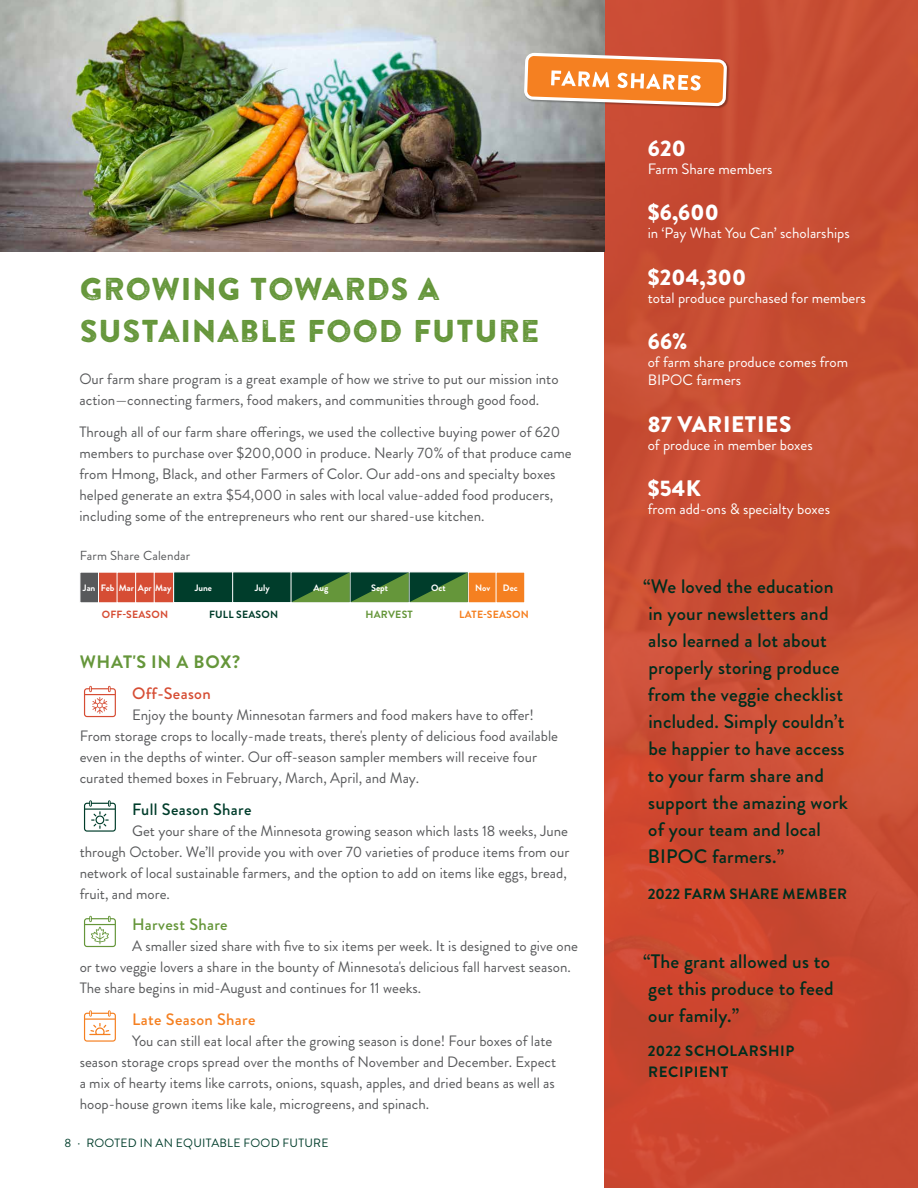
<style>
.page{position:relative;width:918px;height:1188px;background:#fff}
.page>*{position:absolute;margin:0;border:0;box-sizing:border-box;transform-origin:0 0}
.t1{font:31.5px/42px "Brandon Printed One";color:#65963a}
.t2{font:900 22.5px "Brandon Grotesque";letter-spacing:.01em;color:#fff}
.t3{font:900 22.5px "Brandon Grotesque";letter-spacing:.03em;color:#fff}
.t4{font:500 19.5px/27px "Brandon Grotesque";letter-spacing:.01em;color:#002d1d}
.t5{font:700 18px "Brandon Grotesque";letter-spacing:.04em;color:#65963a}
.t6{font:500 16.5px "Brandon Grotesque";letter-spacing:.02em;color:#003d2b}
.t7{font:500 16.5px "Brandon Grotesque";letter-spacing:.02em;color:#f58021}
.t8{font:500 16.5px "Brandon Grotesque";letter-spacing:.02em;color:#65963a}
.t9{font:500 16.5px "Brandon Grotesque";letter-spacing:.02em;color:#d64d34}
.t10{font:15px/21px "Brandon Grotesque";color:#58595b}
.t11{font:15px/18px "Brandon Grotesque";color:#fff}
.t12{font:700 15px/21px "Brandon Grotesque";letter-spacing:.03em;color:#002d1d}
.t13{font:13.05px "Brandon Grotesque";letter-spacing:.01em;color:#58595b}
.t14{font:12px "Brandon Grotesque";letter-spacing:.02em;color:#003d2b}
.t15{font:700 10.5px "Brandon Grotesque";letter-spacing:.02em;color:#f58021}
.t16{font:700 10.5px "Brandon Grotesque";letter-spacing:.02em;color:#d64d34}
.t17{font:700 10.5px "Brandon Grotesque";letter-spacing:.02em;color:#003d2b}
.t18{font:700 10.5px "Brandon Grotesque";letter-spacing:.02em;color:#65963a}
.t19{font:700 9.3px "Brandon Grotesque";color:#fff}
</style>
<div class="page">
<img style="left:604px;top:0;width:314px;height:1188px">
<img style="left:0;top:0;width:604px;height:252px">
<svg style="left:80px;top:572px;width:445px;height:31px;background:#64663e"></svg>
<div style="left:524px;top:53px;width:205px;height:55px;background:#000;opacity:.3"></div>
<svg style="left:524px;top:53px;width:203px;height:53px"></svg>
<svg style="left:84px;top:916px;width:32px;height:31px"></svg>
<svg style="left:84px;top:800px;width:32px;height:32px"></svg>
<svg style="left:84px;top:1010px;width:32px;height:32px"></svg>
<svg style="left:84px;top:686px;width:32px;height:31px"></svg>
<h1 class="t1" style="left:80px;top:268px;width:462px">GROWING TOWARDS A<br>SUSTAINABLE FOOD FUTURE</h1>
<p class="t10" style="left:79px;top:369px;width:481px">Our farm share program is a great example of how we strive to put our mission into action—connecting farmers, food makers, and communities through good food.</p>
<p class="t10" style="left:79px;top:421px;width:494px">Through all of our farm share offerings, we used the collective buying power of 620 members to purchase over $200,000 in produce. Nearly 70% of that produce came from Hmong, Black, and other Farmers of Color. Our add-ons and specialty boxes helped generate an extra $54,000 in sales with local value-added food producers, including some of the entrepreneurs who rent our shared-use kitchen.</p>
<p class="t13" style="left:80px;top:547px;width:112px">Farm Share Calendar</p>
<p class="t19" style="left:83px;top:582px;width:90px">Jan Feb Mar Apr May</p>
<p class="t19" style="left:475px;top:582px;width:17px">Nov</p>
<p class="t19" style="left:503px;top:582px;width:16px">Dec</p>
<p class="t16" style="left:102px;top:607px;width:68px">OFF-SEASON</p>
<p class="t17" style="left:209px;top:607px;width:71px">FULL SEASON</p>
<p class="t18" style="left:366px;top:607px;width:49px">HARVEST</p>
<p class="t15" style="left:459px;top:607px;width:71px">LATE-SEASON</p>
<p class="t19" style="left:195px;top:582px;width:19px">June</p>
<p class="t19" style="left:255px;top:582px;width:16px">July</p>
<p class="t19" style="left:313px;top:582px;width:16px">Aug</p>
<p class="t19" style="left:371px;top:582px;width:18px">Sept</p>
<p class="t19" style="left:431px;top:582px;width:16px">Oct</p>
<p class="t5" style="left:80px;top:649px;width:162px">WHAT'S IN A BOX?</p>
<p class="t9" style="left:132px;top:682px;width:80px">Off-Season</p>
<p class="t10" style="left:80px;top:705px;width:480px;text-indent:52px">Enjoy the bounty Minnesotan farmers and food makers have to offer!<br>From storage crops to locally-made treats, there's plenty of delicious food available even in the depths of winter. Our off-season sampler members will receive four curated themed boxes in February, March, April, and May.</p>
<p class="t6" style="left:132px;top:797px;width:121px">Full Season Share</p>
<p class="t10" style="left:80px;top:820px;width:491px;text-indent:52px">Get your share of the Minnesota growing season which lasts 18 weeks, June through October. We’ll provide you with over 70 varieties of produce items from our network of local sustainable farmers, and the option to add on items like eggs, bread, fruit, and more.</p>
<p class="t8" style="left:132px;top:913px;width:97px">Harvest Share</p>
<p class="t10" style="left:80px;top:936px;width:500px;text-indent:52px">A smaller sized share with five to six items per week. It is designed to give one or two veggie lovers a share in the bounty of Minnesota's delicious fall harvest season.<br>The share begins in mid-August and continues for 11 weeks.</p>
<p class="t7" style="left:132px;top:1007px;width:125px">Late Season Share</p>
<p class="t10" style="left:80px;top:1030px;width:478px;text-indent:52px">You can still eat local after the growing season is done! Four boxes of late season storage crops spread over the months of November and December. Expect a mix of hearty items like carrots, onions, squash, apples, and dried beans as well as hoop-house grown items like kale, microgreens, and spinach.</p>
<p class="t14" style="left:64px;top:1134px;width:266px">8 ∙ ROOTED IN AN EQUITABLE FOOD FUTURE</p>
<h2 class="t2" style="left:648px;top:132px;width:40px">620</h2>
<p class="t11" style="left:648px;top:160px;width:126px">Farm Share members</p>
<h2 class="t2" style="left:648px;top:197px;width:73px">$6,600</h2>
<p class="t11" style="left:648px;top:224px;width:204px">in ‘Pay What You Can’ scholarships</p>
<h2 class="t2" style="left:648px;top:261px;width:100px">$204,300</h2>
<p class="t11" style="left:648px;top:289px;width:220px">total produce purchased for members</p>
<h2 class="t2" style="left:648px;top:326px;width:41px">66%</h2>
<p class="t11" style="left:648px;top:353px;width:202px">of farm share produce comes from<br>BIPOC farmers</p>
<h2 class="t3" style="left:648px;top:408px;width:145px">87 VARIETIES</h2>
<p class="t11" style="left:648px;top:436px;width:167px">of produce in member boxes</p>
<h2 class="t2" style="left:648px;top:473px;width:55px">$54K</h2>
<p class="t11" style="left:648px;top:500px;width:184px">from add-ons &amp; specialty boxes</p>
<p class="t4" style="left:643px;top:573px;width:206px">“We loved the education in your newsletters and also learned a lot about properly storing produce from the veggie checklist included. Simply couldn’t be happier to have access to your farm share and support the amazing work of your team and local<br>BIPOC farmers.”</p>
<p class="t12" style="left:648px;top:883px;width:201px">2022 FARM SHARE MEMBER</p>
<h3 class="t4" style="left:643px;top:948px;width:192px">“The grant allowed us to get this produce to feed our family.”</h3>
<p class="t12" style="left:648px;top:1041px;width:148px">2022 SCHOLARSHIP<br>RECIPIENT</p>
</div>
